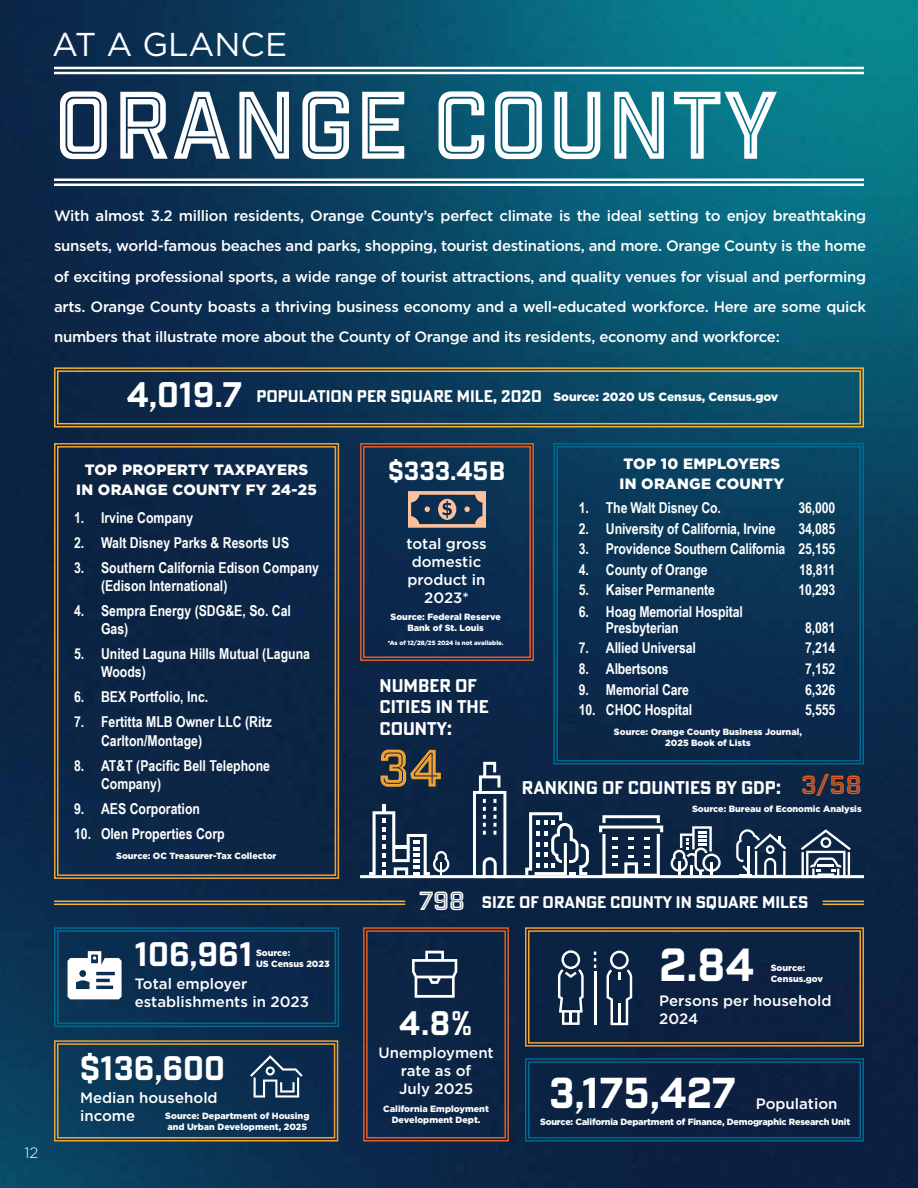
<style>
.page{position:relative;width:918px;height:1188px;background:#fff}
.page>*{position:absolute;margin:0;border:0;box-sizing:border-box;transform-origin:0 0}
.t1{font:93px "Industry Inc Inline";letter-spacing:.01em;color:#fff;scale:.96 1}
.t2{font:51px "Industry Inc Inline";color:#f1a234}
.t3{font:45px "Industry Inc Base";color:#fff}
.t4{font:42px "Industry Inc Base";color:#fff}
.t5{font:33px "Industry Inc Base";color:#fff}
.t6{font:33px "Gotham";color:#fff}
.t7{font:25.5px "Industry Inc Base";color:#fff}
.t8{font:25.5px "Industry Inc Inline";color:#e05f24}
.t9{font:25.5px "Industry Inc Inline";color:#fff}
.t10{font:700 18px/21.6px "Poster Gothic Round ATF";color:#fff}
.t11{font:700 16.5px "Poster Gothic Round ATF";color:#fff}
.t12{font:500 15px/18px "Gotham";color:#fff}
.t13{font:700 15px/18.3px "Arial Narrow";color:#fff}
.t14{font:900 15px/19.5px "Gotham";letter-spacing:.02em;color:#fff}
.t15{font:300 15px "Gotham";color:#fff}
.t16{font:900 12px "Gotham";color:#fff}
.t17{font:900 9px/10.8px "Gotham";color:#fff;text-align:center}
.t18{font:900 9px "Gotham";letter-spacing:-.02em;color:#fff}
.t19{font:900 6.15px "Gotham";color:#fff}
.s1{font-family:"Industry Inc Base";font-weight:400;font-size:34.5px}
</style>
<div class="page">
<img style="left:0;top:0;width:918px;height:1188px">
<svg style="left:553px;top:442px;width:312px;height:323px;background:#0a3354"></svg>
<div style="left:556px;top:446px;width:305px;height:315px;border:1px solid #006992"></div>
<svg style="left:359px;top:442px;width:176px;height:220px;background:#1f344f"></svg>
<hr style="left:54px;top:67px;width:810px;height:2px;background:#fff">
<hr style="left:54px;top:72px;width:810px;height:2px;background:#fff">
<hr style="left:54px;top:179px;width:810px;height:2px;background:#fff">
<hr style="left:54px;top:184px;width:810px;height:2px;background:#fff">
<div style="left:53px;top:442px;width:287px;height:438px;background:#0d2645"></div>
<div style="left:57px;top:446px;width:279px;height:430px;border:1px solid #f1a234"></div>
<svg style="left:53px;top:367px;width:812px;height:61px;background:#194256"></svg>
<div style="left:57px;top:370px;width:804px;height:54px;border:1px solid #f4b333"></div>
<svg style="left:524px;top:1058px;width:341px;height:84px;background:#0b2445"></svg>
<div style="left:528px;top:1061px;width:333px;height:77px;border:1px solid #006992"></div>
<svg style="left:524px;top:927px;width:341px;height:120px;background:#213146"></svg>
<hr style="left:360px;top:875px;width:504px;height:3px;background:#fff">
<svg style="left:53px;top:927px;width:287px;height:101px;background:#1a3c5d"></svg>
<svg style="left:362px;top:927px;width:148px;height:215px;background:#1e2d46"></svg>
<svg style="left:53px;top:1040px;width:286px;height:102px;background:#203e54"></svg>
<svg style="left:599px;top:815px;width:64px;height:61px"></svg>
<svg style="left:525px;top:812px;width:64px;height:63px"></svg>
<svg style="left:473px;top:762px;width:33px;height:114px"></svg>
<svg style="left:671px;top:826px;width:50px;height:49px"></svg>
<svg style="left:801px;top:829px;width:50px;height:47px"></svg>
<svg style="left:736px;top:829px;width:50px;height:47px"></svg>
<svg style="left:369px;top:804px;width:80px;height:72px"></svg>
<hr style="left:54px;top:901px;width:351px;height:1px;background:#f4b333">
<hr style="left:54px;top:904px;width:351px;height:1px;background:#f4b333">
<hr style="left:823px;top:901px;width:41px;height:1px;background:#f4b333">
<hr style="left:823px;top:904px;width:41px;height:1px;background:#f4b333">
<h3 class="t6" style="left:52px;top:24px;width:237px">AT A GLANCE</h3>
<h1 class="t1" style="left:54px;top:69px;width:755px">ORANGE COUNTY</h1>
<p class="t12" style="left:54px;top:200px;width:814px;line-height:30.3px;text-align:justify">With almost 3.2 million residents, Orange County’s perfect climate is the ideal setting to enjoy breathtaking sunsets, world-famous beaches and parks, shopping, tourist destinations, and more. Orange County is the home of exciting professional sports, a wide range of tourist attractions, and quality venues for visual and performing arts. Orange County boasts a thriving business economy and a well-educated workforce. Here are some quick numbers that illustrate more about the County of Orange and its residents, economy and workforce:</p>
<p class="t11" style="left:126px;top:386px;width:417px"><span class="s1">4,019.7</span> POPULATION PER SQUARE MILE, 2020</p>
<p class="t16" style="left:553px;top:388px;width:227px">Source: 2020 US Census, Census.gov</p>
<p class="t15" style="left:24px;top:1143px;width:15px">12</p>
<p class="t14" style="left:76px;top:460px;width:242px;text-align:center">TOP PROPERTY TAXPAYERS<br>IN ORANGE COUNTY FY 24-25</p>
<p class="t13" style="left:74px;top:508px;width:121px">1. Irvine Company</p>
<p class="t13" style="left:74px;top:533px;width:217px">2. Walt Disney Parks &amp; Resorts US</p>
<p class="t13" style="left:101px;top:558px;width:220px;text-indent:-27px">3. Southern California Edison Company (Edison International)</p>
<p class="t13" style="left:101px;top:601px;width:192px;text-indent:-27px">4. Sempra Energy (SDG&amp;E, So. Cal<br>Gas)</p>
<p class="t13" style="left:101px;top:644px;width:211px;text-indent:-27px">5. United Laguna Hills Mutual (Laguna<br>Woods)</p>
<p class="t13" style="left:74px;top:687px;width:136px">6. BEX Portfolio, Inc.</p>
<p class="t13" style="left:101px;top:712px;width:172px;text-indent:-27px">7. Fertitta MLB Owner LLC (Ritz<br>Carlton/Montage)</p>
<p class="t13" style="left:101px;top:756px;width:171px;text-indent:-27px">8. AT&amp;T (Pacific Bell Telephone<br>Company)</p>
<p class="t13" style="left:74px;top:799px;width:128px">9. AES Corporation</p>
<p class="t13" style="left:74px;top:824px;width:152px">10. Olen Properties Corp</p>
<p class="t17" style="left:116px;top:850px;width:162px">Source: OC Treasurer-Tax Collector</p>
<h3 class="t5" style="left:135px;top:935px;width:120px">106,961</h3>
<p class="t17" style="left:256px;top:948px;width:75px;text-align:left">Source:<br>US Census 2023</p>
<p class="t12" style="left:135px;top:974px;width:176px">Total employer establishments in 2023</p>
<h3 class="t7" style="left:388px;top:455px;width:119px">$333.45B</h3>
<p class="t12" style="left:406px;top:535px;width:82px;text-align:center">total gross domestic product in<br>2023*</p>
<p class="t17" style="left:391px;top:612px;width:112px">Source: Federal Reserve<br>Bank of St. Louis</p>
<p class="t19" style="left:388px;top:639px;width:117px">*As of 12/28/25 2024 is not available.</p>
<p class="t10" style="left:380px;top:674px;width:111px">NUMBER OF<br>CITIES IN THE<br>COUNTY:</p>
<h2 class="t2" style="left:378px;top:738px;width:66px">34</h2>
<p class="t14" style="left:620px;top:454px;width:166px">TOP 10 EMPLOYERS<br>IN ORANGE COUNTY</p>
<p class="t13" style="left:579px;top:498px;width:144px">1. The Walt Disney Co.</p>
<p class="t13" style="left:799px;top:498px;width:38px">36,000</p>
<p class="t13" style="left:579px;top:518px;width:198px">2. University of California, Irvine</p>
<p class="t13" style="left:799px;top:518px;width:38px">34,085</p>
<p class="t13" style="left:579px;top:539px;width:258px">3. Providence Southern California 25,155</p>
<p class="t13" style="left:579px;top:560px;width:130px">4. County of Orange</p>
<p class="t13" style="left:799px;top:560px;width:38px">18,811</p>
<p class="t13" style="left:579px;top:580px;width:138px">5. Kaiser Permanente</p>
<p class="t13" style="left:799px;top:580px;width:38px">10,293</p>
<p class="t13" style="left:606px;top:604px;width:138px;line-height:15.3px;text-indent:-27px">6. Hoag Memorial Hospital<br>Presbyterian</p>
<p class="t13" style="left:805px;top:618px;width:32px">8,081</p>
<p class="t13" style="left:579px;top:638px;width:119px">7. Allied Universal</p>
<p class="t13" style="left:805px;top:638px;width:32px">7,214</p>
<p class="t13" style="left:579px;top:659px;width:91px">8. Albertsons</p>
<p class="t13" style="left:805px;top:659px;width:32px">7,152</p>
<p class="t13" style="left:579px;top:679px;width:111px">9. Memorial Care</p>
<p class="t13" style="left:805px;top:679px;width:32px">6,326</p>
<p class="t13" style="left:579px;top:700px;width:115px">10. CHOC Hospital</p>
<p class="t13" style="left:805px;top:700px;width:32px">5,555</p>
<p class="t17" style="left:614px;top:727px;width:190px">Source: Orange County Business Journal,<br>2025 Book of Lists</p>
<p class="t10" style="left:522px;top:776px;width:261px">RANKING OF COUNTIES BY GDP:</p>
<h3 class="t8" style="left:801px;top:770px;width:62px">3/58</h3>
<p class="t17" style="left:692px;top:804px;width:171px">Source: Bureau of Economic Analysis</p>
<h3 class="t9" style="left:419px;top:885px;width:48px">798</h3>
<p class="t11" style="left:482px;top:892px;width:328px">SIZE OF ORANGE COUNTY IN SQUARE MILES</p>
<h3 class="t5" style="left:399px;top:1003px;width:75px">4.8%</h3>
<h3 class="t3" style="left:659px;top:938px;width:97px">2.84</h3>
<p class="t17" style="left:771px;top:962px;width:54px;text-align:left">Source:<br>Census.gov</p>
<p class="t12" style="left:659px;top:992px;width:174px">Persons per household<br>2024</p>
<p class="t12" style="left:378px;top:1043px;width:117px;text-align:center">Unemployment rate as of<br>July 2025</p>
<h3 class="t5" style="left:80px;top:1048px;width:147px">$136,600</h3>
<h3 class="t4" style="left:549px;top:1067px;width:188px">3,175,427</h3>
<p class="t12" style="left:80px;top:1089px;width:139px">Median household income</p>
<p class="t12" style="left:756px;top:1095px;width:83px">Population</p>
<p class="t17" style="left:383px;top:1104px;width:107px">California Employment<br>Development Dept.</p>
<p class="t17" style="left:165px;top:1110px;width:146px;text-align:left">Source: Department of Housing and Urban Development, 2025</p>
<p class="t18" style="left:540px;top:1116px;width:312px">Source: California Department of Finance, Demographic Research Unit</p>
</div>
